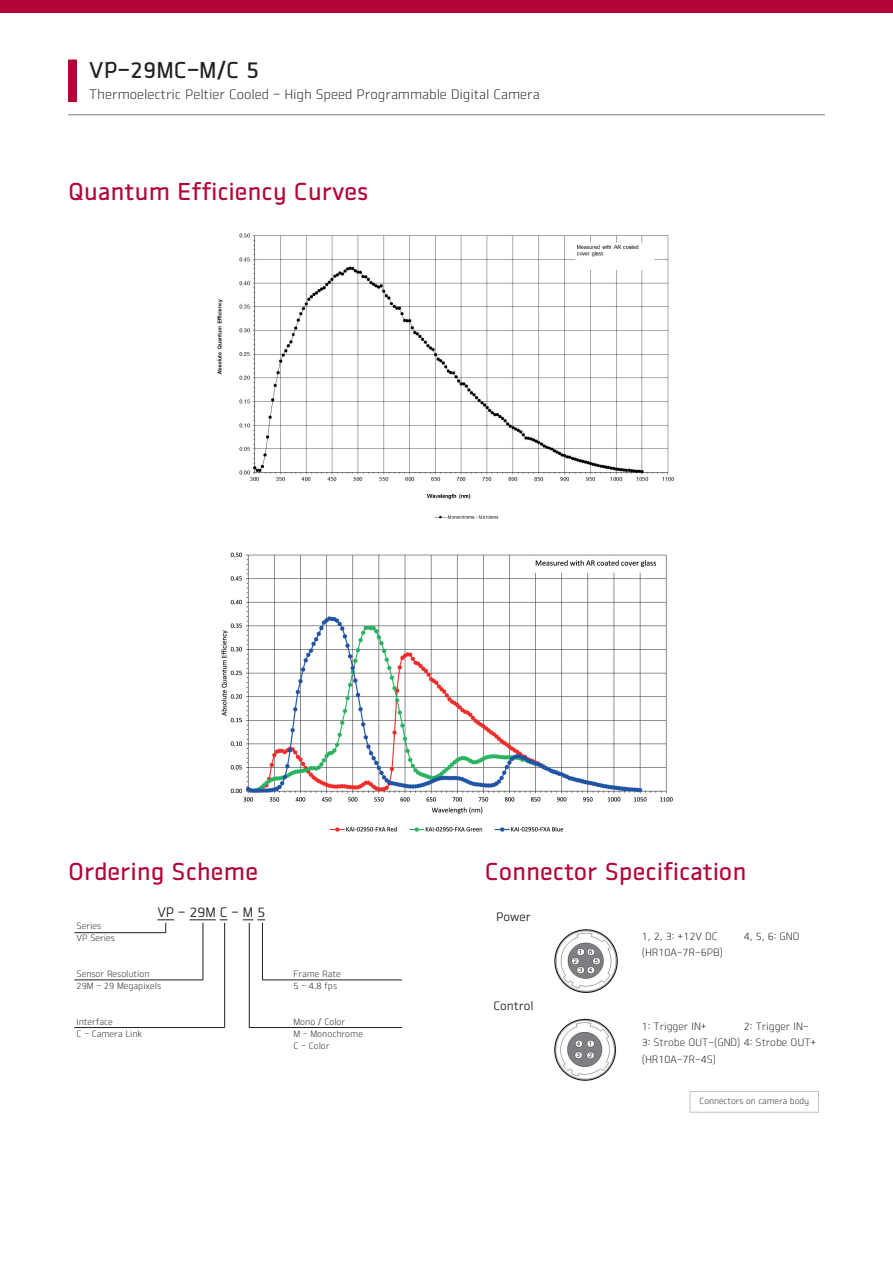
<style>
.page{position:relative;width:893px;height:1263px;background:#fff}
.page>*{position:absolute;margin:0;border:0;box-sizing:border-box;transform-origin:0 0}
.t1{font:24px "Vieworks B";color:#b30437}
.t2{font:22.5px "Vieworks B";color:#231f20}
.t3{font:13.5px "Vieworks L";color:#231f20}
.t4{font:13.5px "Vieworks M";color:#231f20}
.t5{font:12px "Vieworks M";color:#231f20}
.t6{font:10.5px/16.5px "Vieworks L";color:#231f20}
.t7{font:9px/12px "Vieworks L";color:#231f20}
.t8{font:8.7px "Vieworks L";color:#231f20}
</style>
<div class="page">
<div style="left:68px;top:60px;width:9px;height:42px;background:#b30437"></div>
<hr style="left:68px;top:115px;width:757px;height:1px;background:#797f84">
<div style="left:0;top:0;width:893px;height:13px;background:#b30437"></div>
<img style="left:221px;top:552px;width:452px;height:280px">
<img style="left:216px;top:233px;width:459px;height:285px">
<svg style="left:190px;top:919px;width:38px;height:1px"></svg>
<svg style="left:243px;top:919px;width:22px;height:1px"></svg>
<img style="left:554px;top:929px;width:64px;height:64px">
<img style="left:554px;top:1018px;width:63px;height:63px">
<div style="left:690px;top:1091px;width:129px;height:22px;border:1px solid #c1c2c4"></div>
<hr style="left:249px;top:1027px;width:153px;height:1px;background:#231f20">
<hr style="left:249px;top:923px;width:1px;height:105px;background:#231f20">
<hr style="left:74px;top:1027px;width:151px;height:1px;background:#231f20">
<hr style="left:224px;top:923px;width:1px;height:104px;background:#231f20">
<hr style="left:74px;top:979px;width:129px;height:1px;background:#231f20">
<hr style="left:203px;top:923px;width:1px;height:57px;background:#231f20">
<hr style="left:262px;top:979px;width:140px;height:1px;background:#231f20">
<hr style="left:262px;top:923px;width:1px;height:57px;background:#231f20">
<hr style="left:74px;top:932px;width:92px;height:1px;background:#231f20">
<svg style="left:157px;top:919px;width:17px;height:14px"></svg>
<h2 class="t2" style="left:89px;top:57px;width:172px">VP-29MC-M/C 5</h2>
<h3 class="t3" style="left:89px;top:87px;width:452px">Thermoelectric Peltier Cooled - High Speed Programmable Digital Camera</h3>
<h1 class="t1" style="left:68px;top:177px;width:302px">Quantum Efficiency Curves</h1>
<h1 class="t1" style="left:68px;top:858px;width:192px">Ordering Scheme</h1>
<h1 class="t1" style="left:485px;top:858px;width:263px">Connector Specification</h1>
<h3 class="t4" style="left:157px;top:904px;width:109px">VP - 29M C - M 5</h3>
<p class="t7" style="left:77px;top:920px;width:40px">Series<br>VP Series</p>
<p class="t7" style="left:77px;top:968px;width:74px">Sensor Resolution</p>
<p class="t7" style="left:293px;top:968px;width:49px">Frame Rate</p>
<p class="t7" style="left:77px;top:980px;width:86px">29M - 29 Megapixels</p>
<p class="t7" style="left:293px;top:980px;width:45px">5 - 4.8 fps</p>
<p class="t7" style="left:77px;top:1016px;width:38px">Interface</p>
<p class="t7" style="left:293px;top:1016px;width:53px">Mono / Color</p>
<p class="t7" style="left:77px;top:1028px;width:67px">C - Camera Link</p>
<p class="t7" style="left:293px;top:1028px;width:71px">M - Monochrome<br>C - Color</p>
<h3 class="t5" style="left:496px;top:909px;width:36px">Power</h3>
<p class="t6" style="left:642px;top:928px;width:78px">1, 2, 3: +12V DC</p>
<p class="t6" style="left:744px;top:928px;width:57px">4, 5, 6: GND</p>
<p class="t6" style="left:642px;top:944px;width:83px">(HR10A-7R-6PB)</p>
<h3 class="t5" style="left:493px;top:999px;width:42px">Control</h3>
<p class="t6" style="left:642px;top:1018px;width:176px;text-indent:102px">2: Trigger IN-<br>3: Strobe OUT-(GND) 4: Strobe OUT+ (HR10A-7R-4S)</p>
<p class="t8" style="left:699px;top:1096px;width:111px">Connectors on camera body</p>
<p class="t6" style="left:642px;top:1018px;width:67px">1: Trigger IN+</p>
</div>
